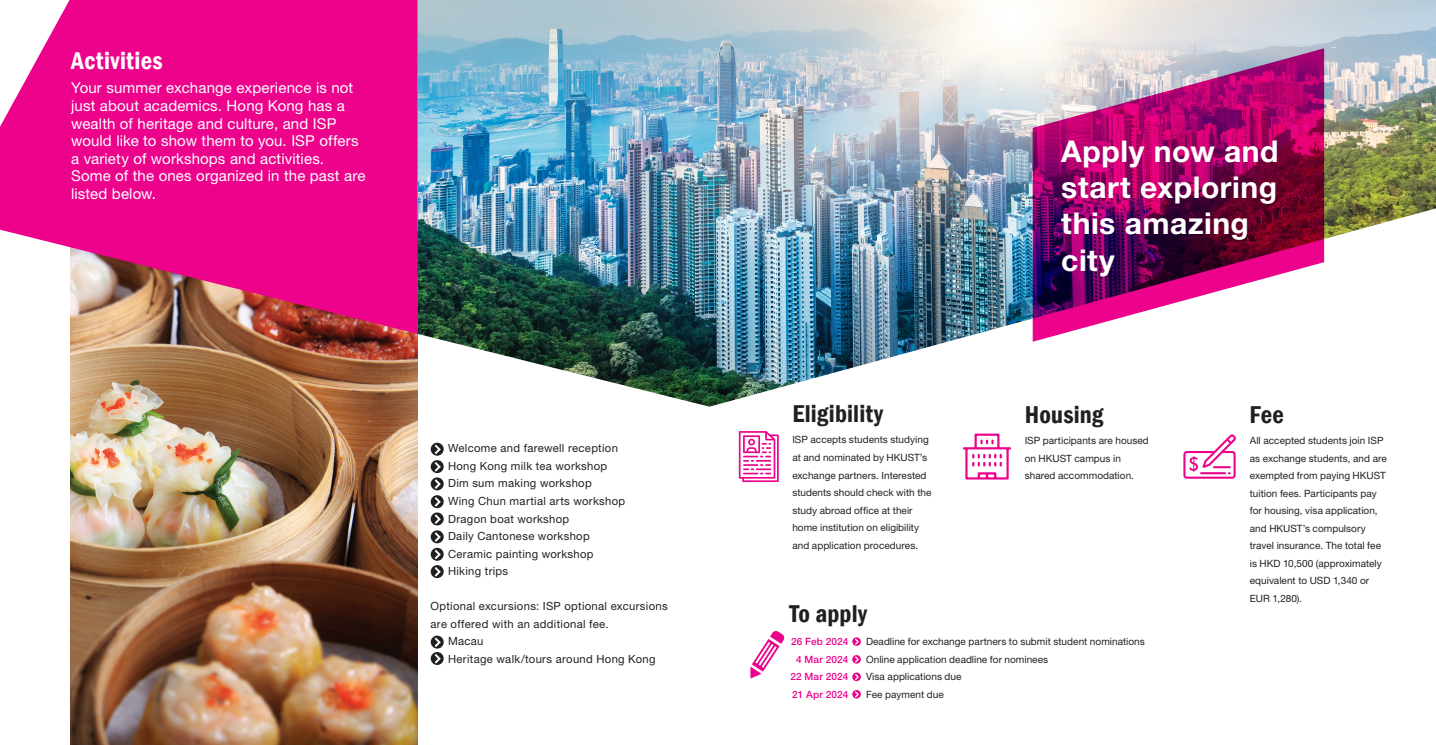
<style>
.page{position:relative;width:1436px;height:745px;background:#fff}
.page>*{position:absolute;margin:0;border:0;box-sizing:border-box;transform-origin:0 0}
.t1{font:700 30px/36.2px "Helvetica Neue LT Pro";letter-spacing:.02em;color:#fff}
.t2{font:600 condensed 25px "Franklin Gothic";letter-spacing:.01em;color:#231f20}
.t3{font:600 condensed 25px "Franklin Gothic";letter-spacing:.015em;color:#fff}
.t4{font:15px/17.5px "Helvetica Neue LT Pro";letter-spacing:.01em;color:#fff}
.t5{font:11.25px/17.5px "Helvetica Neue LT Pro";letter-spacing:.03em;color:#231f20}
.t6{font:10px/17.5px "Helvetica Neue LT Pro";letter-spacing:.005em;color:#231f20}
.t7{font:500 10px/17.5px "Helvetica Neue LT Pro";letter-spacing:.015em;color:#ed028c;text-align:center}
</style>
<div class="page">
<img style="left:70px;top:333px;width:347px;height:411px">
<img style="left:417px;top:0;width:1018px;height:406px">
<svg style="left:1032px;top:48px;width:291px;height:293px;background:#a74082"></svg>
<svg style="left:0;top:0;width:417px;height:333px;background:#e72290"></svg>
<svg style="left:750px;top:631px;width:34px;height:47px"></svg>
<svg style="left:738px;top:431px;width:40px;height:50px"></svg>
<svg style="left:1183px;top:434px;width:52px;height:44px"></svg>
<svg style="left:962px;top:433px;width:49px;height:46px"></svg>
<svg style="left:852px;top:690px;width:8px;height:8px"></svg>
<svg style="left:852px;top:672px;width:8px;height:8px"></svg>
<svg style="left:852px;top:655px;width:8px;height:8px"></svg>
<svg style="left:852px;top:637px;width:8px;height:8px"></svg>
<svg style="left:430px;top:442px;width:13px;height:135px"></svg>
<svg style="left:430px;top:635px;width:13px;height:29px"></svg>
<h2 class="t3" style="left:71px;top:44px;width:93px">Activities</h2>
<p class="t4" style="left:71px;top:79px;width:296px">Your summer exchange experience is not just about academics. Hong Kong has a wealth of heritage and culture, and ISP would like to show them to you. ISP offers a variety of workshops and activities.<br>Some of the ones organized in the past are listed below.</p>
<p class="t5" style="left:448px;top:439px;width:179px">Welcome and farewell reception<br>Hong Kong milk tea workshop<br>Dim sum making workshop<br>Wing Chun martial arts workshop<br>Dragon boat workshop<br>Daily Cantonese workshop<br>Ceramic painting workshop<br>Hiking trips</p>
<p class="t5" style="left:430px;top:596px;width:239px">Optional excursions: ISP optional excursions</p>
<p class="t5" style="left:430px;top:614px;width:179px">are offered with an additional fee.</p>
<p class="t5" style="left:448px;top:631px;width:37px">Macau</p>
<p class="t5" style="left:448px;top:649px;width:209px">Heritage walk/tours around Hong Kong</p>
<h2 class="t2" style="left:792px;top:397px;width:92px">Eligibility</h2>
<p class="t6" style="left:792px;top:430px;width:141px">ISP accepts students studying at and nominated by HKUST’s exchange partners. Interested students should check with the study abroad office at their home institution on eligibility and application procedures.</p>
<h1 class="t1" style="left:1061px;top:132px;width:219px">Apply now and start exploring this amazing city</h1>
<h2 class="t2" style="left:1024px;top:397px;width:80px">Housing</h2>
<h2 class="t2" style="left:1249px;top:397px;width:36px">Fee</h2>
<p class="t6" style="left:1024px;top:431px;width:126px">ISP participants are housed on HKUST campus in shared accommodation.</p>
<p class="t6" style="left:1249px;top:431px;width:139px">All accepted students join ISP as exchange students, and are exempted from paying HKUST tuition fees. Participants pay for housing, visa application, and HKUST’s compulsory travel insurance. The total fee is HKD 10,500 (approximately equivalent to USD 1,340 or<br>EUR 1,280).</p>
<h2 class="t2" style="left:789px;top:597px;width:79px">To apply</h2>
<p class="t7" style="left:790px;top:632px;width:59px">26 Feb 2024<br>4 Mar 2024<br>22 Mar 2024<br>21 Apr 2024</p>
<p class="t6" style="left:866px;top:632px;width:280px">Deadline for exchange partners to submit student nominations Online application deadline for nominees<br>Visa applications due<br>Fee payment due</p>
</div>
